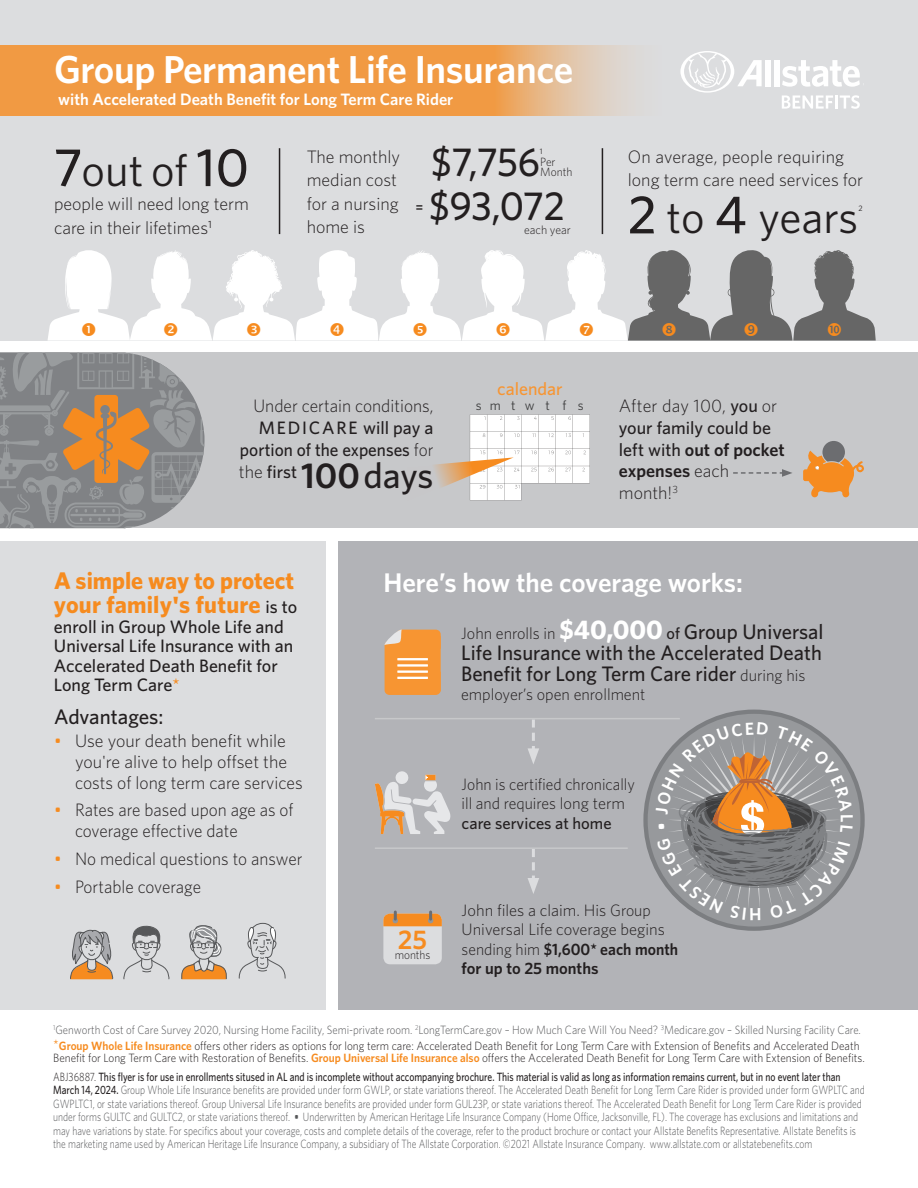
<style>
.page{position:relative;width:918px;height:1188px;background:#fff}
.page>*{position:absolute;margin:0;border:0;box-sizing:border-box;transform-origin:0 0}
.t1{font:45px "Whitney";color:#231f20}
.t2{font:500 40.5px "Whitney";letter-spacing:-.01em;color:#231f20}
.t3{font:600 39px "Whitney";letter-spacing:-.01em;color:#fff}
.t4{font:600 27px "Whitney";letter-spacing:-.005em;color:#fff}
.t5{font:600 27px "Whitney";color:#f68b1f}
.t6{font:700 24px/24px "Whitney";color:#f68b1f}
.t7{font:500 21px/21px "Whitney";color:#231f20;text-align:justify}
.t8{font:300 18px/23.5px "Whitney";color:#231f20}
.t9{font:500 18px/21.6px "Whitney";color:#231f20}
.t10{font:300 18px/21px "Whitney";color:#231f20;scale:.96 1}
.t11{font:500 18px "Whitney";color:#f79532}
.t12{font:300 16.5px/19.5px "Whitney";color:#231f20}
.t13{font:300 16.5px/19.5px "Whitney";color:#231f20;scale:.95 1}
.t14{font:600 16.5px "Whitney";color:#fff}
.t15{font:500 16.5px "Whitney";color:#231f20}
.t16{font:13.5px "Whitney";letter-spacing:.805em;color:#3e3e3f}
.t17{font:600 13.5px "Whitney";color:#231f20}
.t18{font:300 12px/13.5px "Whitney";color:#57585a;scale:.8 1}
.t19{font:500 12px/18.8px "Whitney";color:#231f20;scale:.8 1}
.t20{font:300 12px/15.5px "Whitney";color:#57585a;scale:.91 1}
.t21{font:300 12px "Whitney";color:#231f20}
.t22{font:300 12px/10.5px "Whitney";color:#231f20;scale:.96 1}
.t23{font:300 12px "Whitney";color:#231f20;scale:.95 1}
.t24{font:7.8px "Whitney";color:#231f20}
.s1{font-weight:500;font-size:54px}
.s2{font-weight:300}
.s3{font-weight:600;font-size:36px}
.s4{font-size:36px}
.s5{font-weight:600}
.s6{font-weight:500;font-size:18px;color:#231f20}
.s7{color:#f68b1f}
.s8{font-weight:400;color:#f68b1f}
.s9{font-weight:300;font-size:16.5px}
.s10{font-weight:700;font-size:27px;color:#fff}
.s11{font-size:16.5px}
.s12{font-weight:400;font-size:15px;color:#f68b1f}
.s13{font-weight:600;color:#f68b1f}
.s14{color:#231f20}
.s15{font-weight:500;color:#231f20}
</style>
<div class="page">
<div style="left:339px;top:541px;width:579px;height:469px;background:#b2b3b7"></div>
<div style="left:0;top:541px;width:326px;height:469px;background:#dcdddf"></div>
<div style="left:0;top:353px;width:918px;height:175px;background:#c7c8ca"></div>
<div style="left:0;top:0;width:918px;height:341px;background:#dcdddf"></div>
<svg style="left:0;top:45px;width:629px;height:71px;background:#eea155"></svg>
<hr style="left:279px;top:148px;width:1px;height:86px;background:#231f20">
<svg style="left:0;top:353px;width:204px;height:175px;background:#9a8f84"></svg>
<div style="left:765px;top:60px;width:5px;height:26px;background:#fff"></div>
<div style="left:774px;top:60px;width:5px;height:26px;background:#fff"></div>
<svg style="left:782px;top:60px;width:78px;height:27px"></svg>
<svg style="left:680px;top:51px;width:82px;height:42px"></svg>
<svg style="left:782px;top:95px;width:51px;height:14px"></svg>
<hr style="left:835px;top:95px;width:3px;height:14px;background:#fff">
<svg style="left:840px;top:95px;width:20px;height:14px"></svg>
<svg style="left:646px;top:712px;width:217px;height:217px;background:#8e9093"></svg>
<svg style="left:384px;top:629px;width:57px;height:66px;background:#f3a14f"></svg>
<svg style="left:528px;top:719px;width:11px;height:45px"></svg>
<svg style="left:528px;top:849px;width:11px;height:45px"></svg>
<div style="left:383px;top:914px;width:59px;height:50px;background:#dcdddf;border-radius:7px"></div>
<svg style="left:383px;top:912px;width:59px;height:14px"></svg>
<svg style="left:375px;top:771px;width:76px;height:63px"></svg>
<hr style="left:375px;top:718px;width:305px;height:1px;background:#c7c8ca">
<hr style="left:375px;top:847px;width:253px;height:2px;background:#c7c8ca">
<svg style="left:733px;top:469px;width:59px;height:8px"></svg>
<svg style="left:803px;top:441px;width:61px;height:56px"></svg>
<svg style="left:434px;top:414px;width:156px;height:87px"></svg>
<svg style="left:123px;top:925px;width:47px;height:55px"></svg>
<svg style="left:238px;top:922px;width:48px;height:57px"></svg>
<svg style="left:70px;top:929px;width:44px;height:51px"></svg>
<svg style="left:181px;top:925px;width:46px;height:55px"></svg>
<hr style="left:602px;top:148px;width:1px;height:86px;background:#231f20">
<svg style="left:48px;top:250px;width:828px;height:91px"></svg>
<svg style="left:656px;top:722px;width:197px;height:198px;background:#99928c"></svg>
<h3 class="t3" style="left:54px;top:43px;width:521px">Group Permanent Life Insurance</h3>
<h3 class="t14" style="left:58px;top:88px;width:397px">with Accelerated Death Benefit for Long Term Care Rider</h3>
<h1 class="t1" style="left:54px;top:141px;width:197px"><span class="s1">7</span>out of <span class="s1">10</span></h1>
<h3 class="t8" style="left:307px;top:144px;width:95px">The monthly median cost for a nursing home is</h3>
<h2 class="t2" style="left:431px;top:135px;width:110px">$7,756</h2>
<p class="t24" style="left:540px;top:146px;width:4px">1</p>
<p class="t22" style="left:540px;top:156px;width:35px">Per<br>Month</p>
<h2 class="t2" style="left:429px;top:179px;width:137px">$93,072</h2>
<p class="t21" style="left:524px;top:222px;width:48px">each year</p>
<h3 class="t8" style="left:54px;top:192px;width:196px">people will need long term care in their lifetimes<sup>1</sup></h3>
<p class="t17" style="left:415px;top:198px;width:9px">=</p>
<h3 class="t8" style="left:628px;top:144px;width:237px">On average, people requiring long term care need services for</h3>
<h1 class="t1" style="left:628px;top:188px;width:232px"><span class="s1">2</span> to <span class="s1">4</span> years</h1>
<p class="t24" style="left:858px;top:203px;width:6px">2</p>
<h3 class="t8" style="left:254px;top:394px;width:181px">Under certain conditions,</h3>
<h3 class="t9" style="left:239px;top:417px;width:196px;text-align:justify;text-indent:20px">MEDICARE will pay a portion of the expenses <span class="s2">for the</span> first <span class="s3">100</span><span class="s4">days</span></h3>
<h3 class="t11" style="left:497px;top:377px;width:67px">calendar</h3>
<p class="t16" style="left:476px;top:396px;width:109px">s mtwtfs</p>
<h3 class="t9" style="left:619px;top:395px;width:167px"><span class="s2">After day 100,</span> you <span class="s2">or </span>your family could be left with <span class="s5">out of pocket expenses</span> <span class="s2">each month!</span><sup>3</sup></h3>
<h3 class="t6" style="left:54px;top:568px;width:245px">A simple way to protect your family's future <span class="s6">is to</span></h3>
<h3 class="t9" style="left:54px;top:616px;width:241px;line-height:19.5px">enroll in Group Whole Life and<br>Universal Life Insurance with an<br>Accelerated Death Benefit for<br>Long Term Care<span class="s7">*</span></h3>
<h3 class="t7" style="left:54px;top:706px;width:111px">Advantages:</h3>
<h3 class="t8" style="left:75px;top:729px;width:229px;line-height:21px;text-indent:-21px"><span class="s8">•</span> Use your death benefit while you're alive to help offset the costs of long term care services</h3>
<h3 class="t10" style="left:75px;top:799px;width:229px;text-indent:-21px"><span class="s8">•</span> Rates are based upon age as of coverage effective date</h3>
<h3 class="t10" style="left:54px;top:848px;width:260px"><span class="s8">•</span> No medical questions to answer</h3>
<h3 class="t10" style="left:54px;top:876px;width:155px"><span class="s8">•</span> Portable coverage</h3>
<h3 class="t4" style="left:383px;top:565px;width:361px">Here’s how the coverage works:</h3>
<h3 class="t7" style="left:461px;top:620px;width:364px"><span class="s9">John enrolls in</span> <span class="s10">$40,000</span> <span class="s11">of</span> Group Universal Life Insurance with the Accelerated Death Benefit for Long Term Care rider <span class="s9">during his</span></h3>
<h3 class="t12" style="left:461px;top:684px;width:186px">employer’s open enrollment</h3>
<h3 class="t5" style="left:398px;top:922px;width:31px">25</h3>
<p class="t23" style="left:395px;top:947px;width:39px">months</p>
<h3 class="t13" style="left:462px;top:774px;width:184px">John is certified chronically ill and requires long term</h3>
<h3 class="t15" style="left:462px;top:812px;width:152px">care services at home</h3>
<h3 class="t12" style="left:462px;top:900px;width:218px">John files a claim. His Group<br>Universal Life coverage begins sending him <span class="s5">$1,600* each month for up to 25 months</span></h3>
<p class="t20" style="left:53px;top:1022px;width:889px"><sup>1</sup>Genworth Cost of Care Survey 2020, Nursing Home Facility, Semi-private room. <sup>2</sup>LongTermCare.gov – How Much Care Will You Need? <sup>3</sup>Medicare.gov – Skilled Nursing Facility Care. <span class="s12">*</span><span class="s13">Group Whole Life Insurance</span> <span class="s14">offers other riders as options for long term care: Accelerated Death Benefit for Long Term Care with Extension of Benefits and Accelerated Death</span></p>
<p class="t19" style="left:53px;top:1048px;width:1016px"><span class="s2">Benefit for Long Term Care with Restoration of Benefits.</span> <span class="s13">Group Universal Life Insurance also</span> <span class="s2">offers the Accelerated Death Benefit for Long Term Care with Extension of Benefits.<br>ABJ36887.</span> This flyer is for use in enrollments sitused in AL and is incomplete without accompanying brochure. This material is valid as long as information remains current, but in no event later than</p>
<p class="t18" style="left:53px;top:1083px;width:1016px"><span class="s15">March 14, 2024.</span> Group Whole Life Insurance benefits are provided under form GWLP, or state variations thereof. The Accelerated Death Benefit for Long Term Care Rider is provided under form GWPLTC and GWPLTC1, or state variations thereof. Group Universal Life Insurance benefits are provided under form GUL23P, or state variations thereof. The Accelerated Death Benefit for Long Term Care Rider is provided under forms GULTC and GULTC2, or state variations thereof. <span class="s5">•</span> Underwritten by American Heritage Life Insurance Company (Home Office, Jacksonville, FL). The coverage has exclusions and limitations and may have variations by state. For specifics about your coverage, costs and complete details of the coverage, refer to the product brochure or contact your Allstate Benefits Representative. Allstate Benefits is the marketing name used by American Heritage Life Insurance Company, a subsidiary of The Allstate Corporation. ©2021 Allstate Insurance Company. www.allstate.com or allstatebenefits.com</p>
</div>
